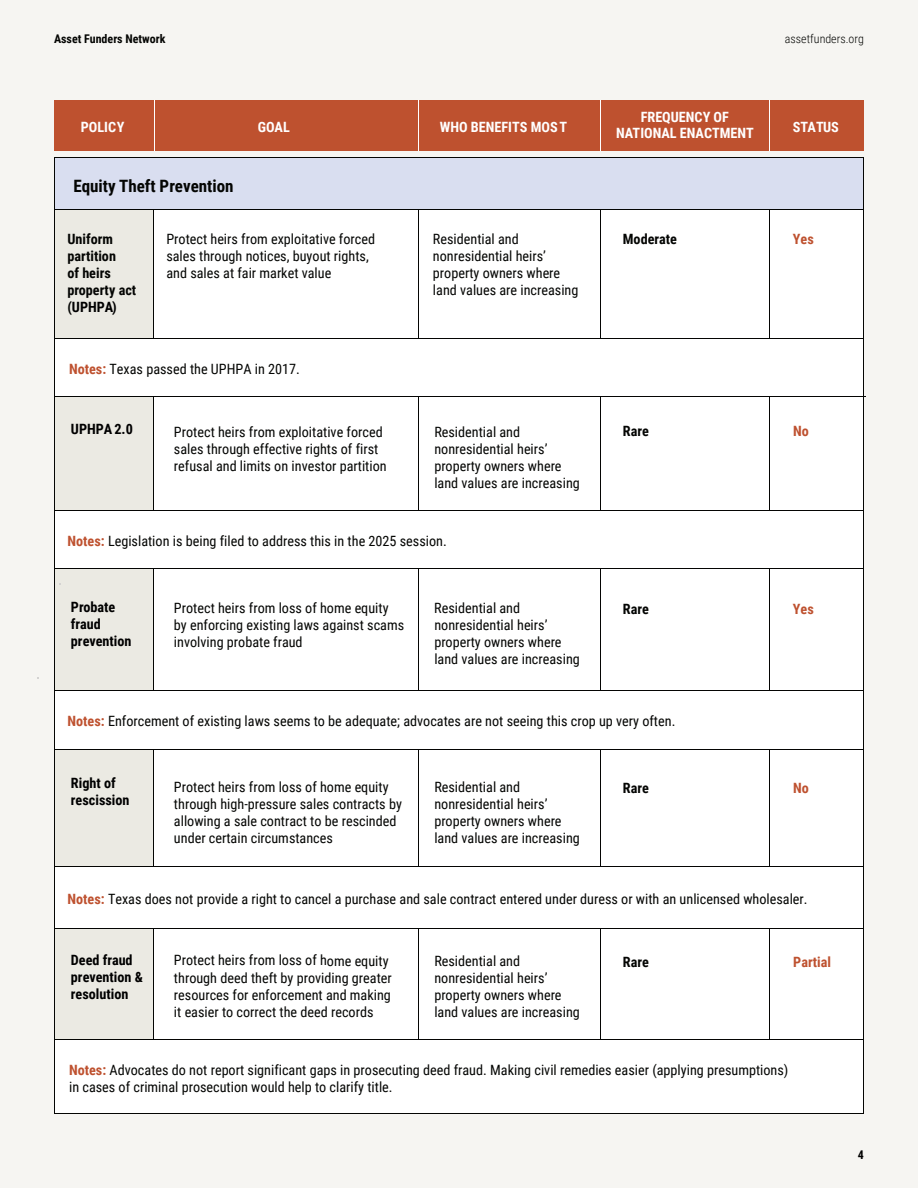
<style>
.page{position:relative;width:918px;height:1188px;background:#f6f5f2}
.page>*{position:absolute;margin:0;border:0;box-sizing:border-box;transform-origin:0 0}
.t1{font:700 17.1px "Roboto Condensed";color:#040503}
.t2{font:14.25px/17.1px "Roboto Condensed";color:#040503}
.t3{font:700 14.25px/17.1px "Roboto Condensed";color:#000}
.t4{font:700 14.25px/17.1px "Roboto Condensed";color:#040503}
.t5{font:700 14.25px/15.6px "Roboto Condensed";color:#fff;text-align:center}
.t6{font:700 14.25px "Roboto Condensed";color:#be512f}
.t7{font:700 12px "Roboto Condensed";color:#040503}
.t8{font:300 12px "Roboto Condensed";color:#040503}
.t9{font:700 12px "Roboto Condensed";color:#000}
.s1{color:#000}
.s2{font-weight:700;color:#be512f}
</style>
<div class="page">
<div style="left:54px;top:191px;width:810px;height:922px;background:#fff"></div>
<div style="left:54px;top:397px;width:100px;height:113px;background:#ebeae3"></div>
<div style="left:54px;top:209px;width:99px;height:129px;background:#ebeae3"></div>
<div style="left:54px;top:569px;width:100px;height:121px;background:#ebeae3"></div>
<div style="left:54px;top:750px;width:100px;height:117px;background:#ebeae3"></div>
<div style="left:54px;top:928px;width:100px;height:112px;background:#ebeae3"></div>
<div style="left:54px;top:159px;width:810px;height:50px;background:#d9def0"></div>
<hr style="left:54px;top:158px;width:810px;height:1px;background:#040503">
<hr style="left:54px;top:1039px;width:810px;height:1px;background:#040503">
<hr style="left:54px;top:209px;width:810px;height:1px;background:#040503">
<hr style="left:54px;top:338px;width:810px;height:1px;background:#040503">
<hr style="left:54px;top:510px;width:810px;height:1px;background:#040503">
<hr style="left:54px;top:690px;width:810px;height:1px;background:#040503">
<hr style="left:54px;top:866px;width:810px;height:1px;background:#040503">
<hr style="left:54px;top:158px;width:1px;height:956px;background:#040503">
<hr style="left:864px;top:158px;width:1px;height:956px;background:#040503">
<hr style="left:154px;top:209px;width:1px;height:129px;background:#040503">
<hr style="left:154px;top:568px;width:1px;height:122px;background:#040503">
<hr style="left:418px;top:568px;width:1px;height:122px;background:#040503">
<hr style="left:600px;top:568px;width:1px;height:122px;background:#040503">
<hr style="left:769px;top:568px;width:1px;height:122px;background:#040503">
<hr style="left:154px;top:750px;width:1px;height:117px;background:#040503">
<hr style="left:418px;top:750px;width:1px;height:117px;background:#040503">
<hr style="left:600px;top:750px;width:1px;height:117px;background:#040503">
<hr style="left:769px;top:750px;width:1px;height:117px;background:#040503">
<hr style="left:154px;top:928px;width:1px;height:112px;background:#040503">
<hr style="left:418px;top:928px;width:1px;height:112px;background:#040503">
<hr style="left:600px;top:928px;width:1px;height:112px;background:#040503">
<hr style="left:769px;top:928px;width:1px;height:112px;background:#040503">
<hr style="left:418px;top:209px;width:1px;height:129px;background:#040503">
<hr style="left:154px;top:397px;width:1px;height:113px;background:#040503">
<hr style="left:418px;top:397px;width:1px;height:113px;background:#040503">
<hr style="left:600px;top:397px;width:1px;height:113px;background:#040503">
<hr style="left:769px;top:397px;width:1px;height:113px;background:#040503">
<hr style="left:600px;top:209px;width:1px;height:129px;background:#040503">
<hr style="left:769px;top:209px;width:1px;height:129px;background:#040503">
<div style="left:54px;top:100px;width:810px;height:51px;background:#be512f"></div>
<hr style="left:154px;top:100px;width:1px;height:51px;background:#fff">
<hr style="left:418px;top:100px;width:1px;height:51px;background:#fff">
<hr style="left:600px;top:100px;width:1px;height:51px;background:#fff">
<hr style="left:769px;top:100px;width:1px;height:51px;background:#fff">
<hr style="left:54px;top:928px;width:810px;height:1px;background:#040503">
<hr style="left:54px;top:1113px;width:810px;height:1px;background:#040503">
<hr style="left:54px;top:749px;width:810px;height:1px;background:#040503">
<hr style="left:54px;top:568px;width:810px;height:1px;background:#040503">
<hr style="left:54px;top:396px;width:811px;height:1px;background:#040503">
<p class="t7" style="left:54px;top:31px;width:113px">Asset Funders Network</p>
<p class="t8" style="left:785px;top:31px;width:81px">assetfunders.org</p>
<p class="t5" style="left:81px;top:118px;width:45px">POLICY</p>
<p class="t5" style="left:616px;top:109px;width:139px">FREQUENCY OF<br>NATIONAL ENACTMENT</p>
<p class="t5" style="left:258px;top:118px;width:34px">GOAL</p>
<p class="t5" style="left:440px;top:118px;width:129px">WHO BENEFITS MOST</p>
<p class="t5" style="left:793px;top:118px;width:48px">STATUS</p>
<p class="t1" style="left:73px;top:174px;width:162px">Equity Theft Prevention</p>
<p class="t4" style="left:67px;top:230px;width:70px">Uniform partition<br>of heirs property act (<span class="s1">UPHPA)</span></p>
<p class="t2" style="left:166px;top:230px;width:210px">Protect heirs from exploitative forced sales through notices, buyout rights, and sales at fair market value</p>
<p class="t2" style="left:69px;top:360px;width:232px"><span class="s2">Notes:</span> Texas passed the UPHPA in 2017.</p>
<p class="t3" style="left:71px;top:420px;width:63px">UPHPA 2.0</p>
<p class="t2" style="left:174px;top:422px;width:214px">Protect heirs from exploitative forced sales through effective rights of first refusal and limits on investor partition</p>
<p class="t2" style="left:433px;top:230px;width:87px">Residential and</p>
<p class="t4" style="left:623px;top:229px;width:56px">Moderate</p>
<p class="t2" style="left:433px;top:247px;width:147px">nonresidential heirs’ property owners where land values are increasing</p>
<p class="t2" style="left:434px;top:423px;width:87px">Residential and</p>
<p class="t4" style="left:623px;top:422px;width:28px">Rare</p>
<p class="t2" style="left:434px;top:440px;width:147px">nonresidential heirs’ property owners where land values are increasing</p>
<p class="t2" style="left:68px;top:532px;width:381px"><span class="s2">Notes:</span> Legislation is being filed to address this in the 2025 session.</p>
<p class="t3" style="left:71px;top:598px;width:62px">Probate fraud prevention</p>
<p class="t2" style="left:174px;top:599px;width:232px">Protect heirs from loss of home equity by enforcing existing laws against scams involving probate fraud</p>
<p class="t2" style="left:434px;top:599px;width:87px">Residential and</p>
<p class="t4" style="left:623px;top:600px;width:28px">Rare</p>
<p class="t2" style="left:434px;top:616px;width:147px">nonresidential heirs’ property owners where land values are increasing</p>
<p class="t2" style="left:68px;top:712px;width:609px"><span class="s2">Notes:</span> Enforcement of existing laws seems to be adequate; advocates are not seeing this crop up very often.</p>
<p class="t3" style="left:71px;top:774px;width:60px">Right of rescission</p>
<p class="t2" style="left:174px;top:778px;width:229px">Protect heirs from loss of home equity through high-pressure sales contracts by allowing a sale contract to be rescinded under certain circumstances</p>
<p class="t2" style="left:434px;top:778px;width:87px">Residential and</p>
<p class="t4" style="left:623px;top:779px;width:28px">Rare</p>
<p class="t2" style="left:434px;top:795px;width:147px">nonresidential heirs’ property owners where land values are increasing</p>
<p class="t6" style="left:793px;top:229px;width:23px">Yes</p>
<p class="t6" style="left:793px;top:421px;width:17px">No</p>
<p class="t6" style="left:793px;top:599px;width:23px">Yes</p>
<p class="t6" style="left:793px;top:778px;width:17px">No</p>
<p class="t2" style="left:68px;top:890px;width:742px"><span class="s2">Notes:</span> Texas does not provide a right to cancel a purchase and sale contract entered under duress or with an unlicensed wholesaler.</p>
<p class="t3" style="left:71px;top:950px;width:74px">Deed fraud prevention &amp; resolution</p>
<p class="t2" style="left:174px;top:951px;width:219px">Protect heirs from loss of home equity through deed theft by providing greater resources for enforcement and making it easier to correct the deed records</p>
<p class="t2" style="left:434px;top:951px;width:87px">Residential and</p>
<p class="t4" style="left:623px;top:953px;width:28px">Rare</p>
<p class="t2" style="left:434px;top:968px;width:147px">nonresidential heirs’ property owners where land values are increasing</p>
<p class="t6" style="left:793px;top:952px;width:39px">Partial</p>
<p class="t2" style="left:69px;top:1061px;width:721px"><span class="s2">Notes:</span> Advocates do not report significant gaps in prosecuting deed fraud. Making civil remedies easier (applying presumptions) in cases of criminal prosecution would help to clarify title.</p>
<p class="t9" style="left:858px;top:1146px;width:8px">4</p>
</div>
